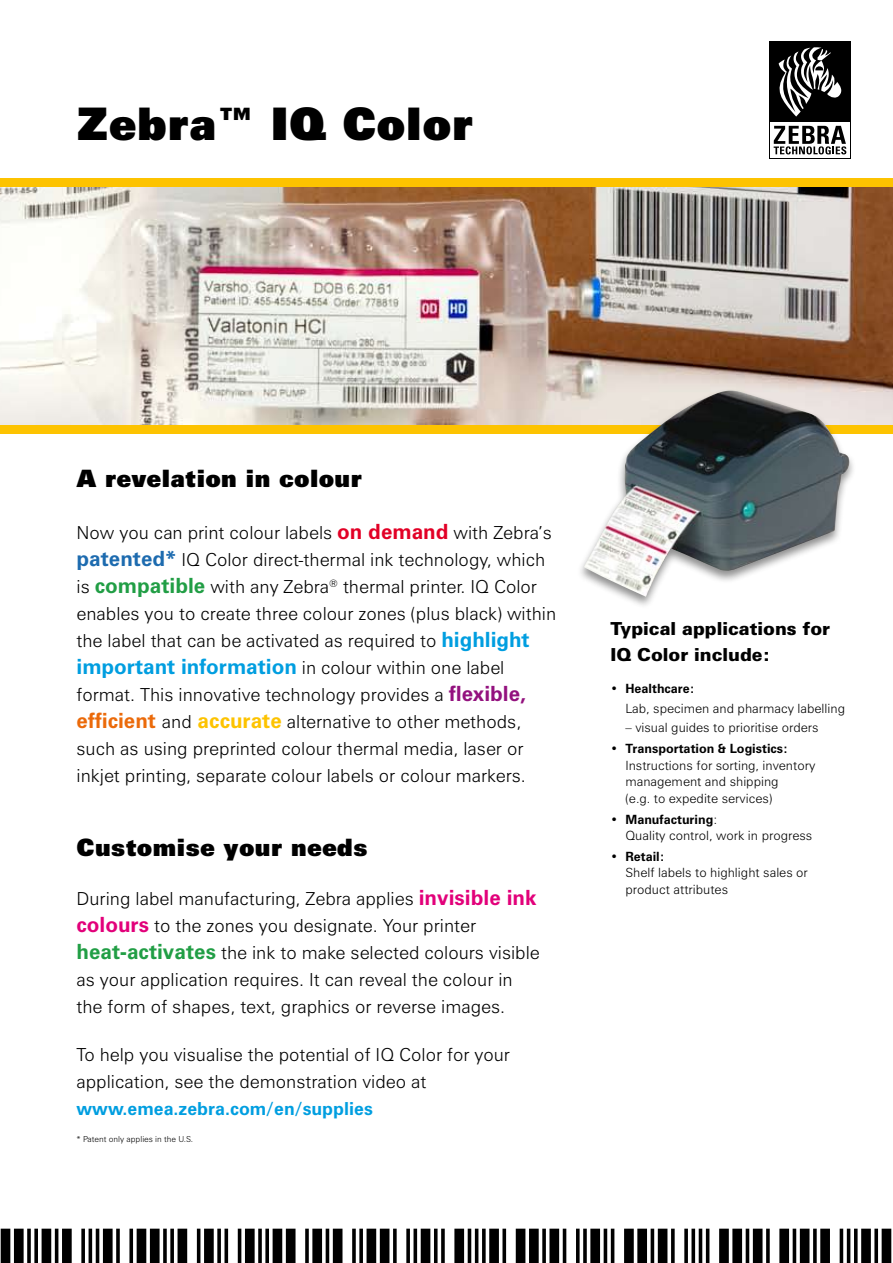
<style>
.page{position:relative;width:893px;height:1263px;background:#fff}
.page>*{position:absolute;margin:0;border:0;box-sizing:border-box;transform-origin:0 0}
.t1{font:900 45px "Zurich BT";color:#000}
.t2{font:900 24px "Zurich BT";color:#000}
.t3{font:300 18px/27px "Zurich BT";color:#000}
.t4{font:900 18px/25.5px "Zurich BT";color:#000}
.t5{font:700 18px "Zurich BT";color:#009ee0}
.t6{font:300 12.75px/16.5px "Zurich BT";color:#000}
.t7{font:700 12.75px "Zurich BT";color:#000}
.t8{font:300 8.25px "Zurich BT";color:#000}
.s1{font-weight:700;font-size:21px;color:#e20026}
.s2{font-weight:700;font-size:21px;color:#1d6baf}
.s3{font-weight:700;font-size:21px;color:#219e45}
.s4{font-weight:700;font-size:21px;color:#009ee0}
.s5{font-weight:700;font-size:21px;color:#93117e}
.s6{font-weight:700;font-size:21px;color:#eb6a0a}
.s7{font-weight:700;font-size:21px;color:#fdc300}
.s8{font-weight:700;font-size:21px;color:#e2007a}
.s9{font-weight:700}
</style>
<div class="page">
<svg style="left:1px;top:1229px;width:890px;height:34px"></svg>
<div style="left:769px;top:41px;width:81px;height:118px;background:#000"></div>
<svg style="left:770px;top:122px;width:80px;height:36px"></svg>
<svg style="left:774px;top:126px;width:72px;height:28px"></svg>
<svg style="left:778px;top:47px;width:64px;height:70px"></svg>
<img style="left:0;top:187px;width:893px;height:238px">
<div style="left:0;top:179px;width:893px;height:8px;background:#fdc300"></div>
<div style="left:0;top:425px;width:893px;height:9px;background:#fdc300"></div>
<div style="left:575px;top:387px;width:318px;height:228px;background:#000;opacity:.45"></div>
<img style="left:584px;top:391px;width:266px;height:206px">
<h1 class="t1" style="left:77px;top:97px;width:398px">Zebra™ IQ Color</h1>
<h2 class="t2" style="left:77px;top:464px;width:287px">A revelation in colour</h2>
<p class="t3" style="left:77px;top:519px;width:481px">Now you can print colour labels <span class="s1">on demand</span> with Zebra’s <span class="s2">patented*</span> IQ Color direct-thermal ink technology, which is <span class="s3">compatible</span> with any Zebra<sup>®</sup> thermal printer. IQ Color enables you to create three colour zones (plus black) within the label that can be activated as required to <span class="s4">highlight important information</span> in colour within one label format. This innovative technology provides a <span class="s5">flexible, </span><span class="s6">efficient</span> and <span class="s7">accurate</span> alternative to other methods, such as using preprinted colour thermal media, laser or inkjet printing, separate colour labels or colour markers.</p>
<h2 class="t2" style="left:77px;top:833px;width:293px">Customise your needs</h2>
<p class="t3" style="left:77px;top:884px;width:465px">During label manufacturing, Zebra applies <span class="s8">invisible ink colours</span> to the zones you designate. Your printer <span class="s3">heat-activates</span> the ink to make selected colours visible as your application requires. It can reveal the colour in the form of shapes, text, graphics or reverse images.</p>
<p class="t3" style="left:77px;top:1041px;width:435px">To help you visualise the potential of IQ Color for your application, see the demonstration video at</p>
<p class="t5" style="left:77px;top:1097px;width:298px">www.emea.zebra.com/en/supplies</p>
<p class="t8" style="left:77px;top:1134px;width:118px">* Patent only applies in the U.S.</p>
<p class="t4" style="left:611px;top:616px;width:221px">Typical applications for<br>IQ Color include:</p>
<p class="t7" style="left:611px;top:681px;width:86px">• Healthcare:</p>
<p class="t6" style="left:625px;top:700px;width:221px">Lab, specimen and pharmacy labelling</p>
<p class="t6" style="left:625px;top:720px;width:195px">– visual guides to prioritise orders</p>
<p class="t7" style="left:611px;top:741px;width:179px">• Transportation &amp; Logistics:</p>
<p class="t6" style="left:625px;top:757px;width:191px">Instructions for sorting, inventory management and shipping<br>(e.g. to expedite services)</p>
<p class="t6" style="left:625px;top:811px;width:188px;text-indent:-15px"><span class="s9">• Manufacturing</span>:<br>Quality control, work in progress</p>
<p class="t7" style="left:611px;top:848px;width:56px">• Retail:</p>
<p class="t6" style="left:625px;top:864px;width:184px">Shelf labels to highlight sales or product attributes</p>
</div>
